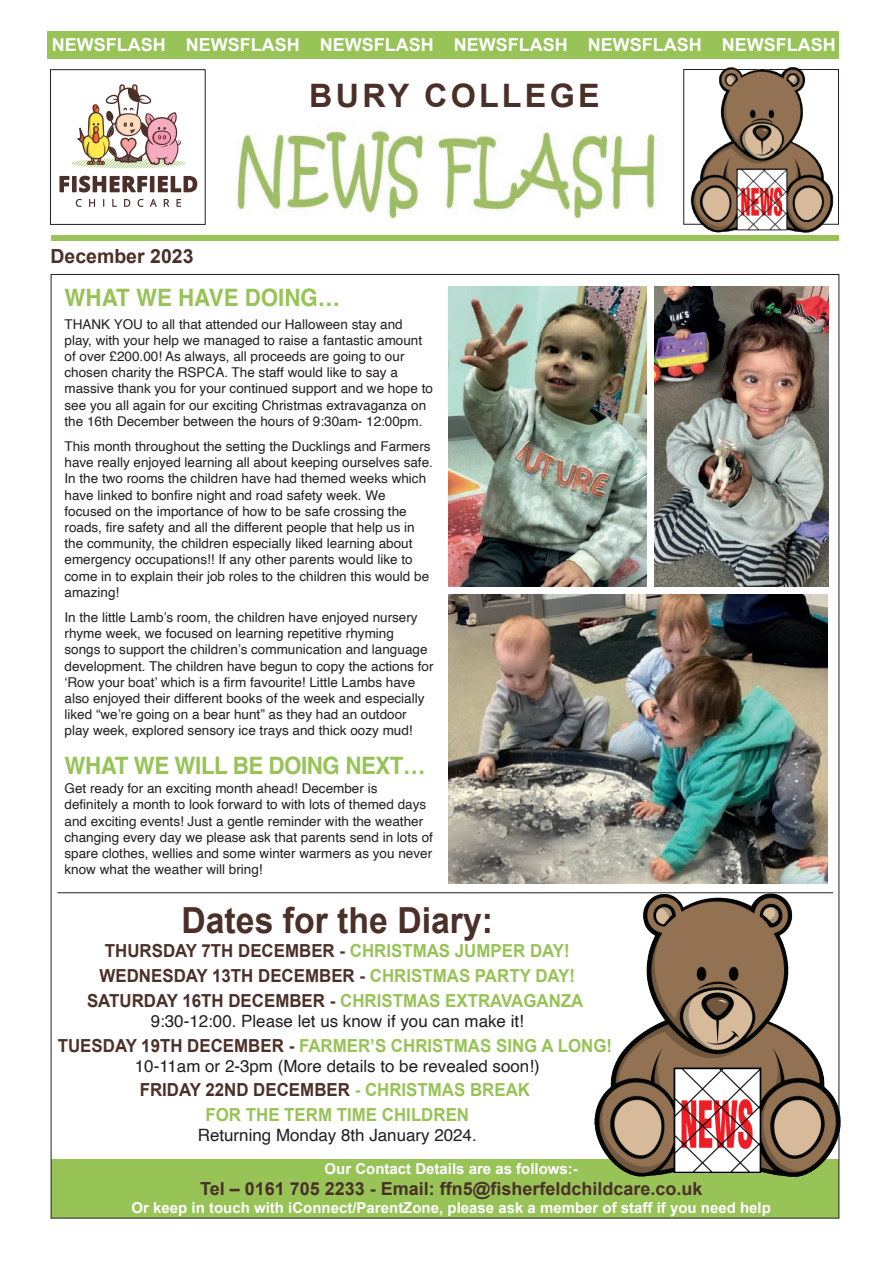
<style>
.page{position:relative;width:893px;height:1263px;background:#fff}
.page>*{position:absolute;margin:0;border:0;box-sizing:border-box;transform-origin:0 0}
.t1{font:700 36px "Arial";color:#4b302a;scale:.94 1}
.t2{font:700 32.25px "Arial";letter-spacing:.1em;color:#4b302a}
.t3{font:700 24px "Helvetica";letter-spacing:-.02em;color:#97c357;scale:.93 1}
.t4{font:700 24px "Helvetica";color:#97c357;scale:.93 1}
.t5{font:700 19.5px "Arial";color:#4b302a}
.t6{font:700 18px/24.6px "Arial";color:#4b302a;text-align:center;scale:.94 1}
.t7{font:700 18px/24.6px "Arial";color:#97c357;text-align:center;scale:.94 1}
.t8{font:700 18px "Arial";color:#fff}
.t9{font:700 18px "Arial";color:#4b302a}
.t10{font:16.95px "Helvetica";color:#231f20}
.t11{font:700 15px "Arial";color:#fff}
.t12{font:13.5px/16.2px "Helvetica";color:#231f20}
.s1{color:#97c357}
.s2{color:#4b302a}
</style>
<div class="page">
<hr style="left:57px;top:892px;width:776px;height:1px;background:#231f20">
<div style="left:51px;top:1160px;width:788px;height:58px;background:#97c357"></div>
<div style="left:51px;top:235px;width:788px;height:6px;background:#97c357"></div>
<div style="left:48px;top:31px;width:791px;height:28px;background:#97c357"></div>
<svg style="left:59px;top:176px;width:10px;height:16px"></svg>
<div style="left:72px;top:176px;width:5px;height:16px;background:#4b302a"></div>
<svg style="left:79px;top:176px;width:68px;height:16px"></svg>
<hr style="left:150px;top:176px;width:4px;height:16px;background:#4b302a">
<svg style="left:158px;top:176px;width:39px;height:16px"></svg>
<svg style="left:76px;top:199px;width:6px;height:8px"></svg>
<svg style="left:89px;top:199px;width:6px;height:8px"></svg>
<svg style="left:112px;top:199px;width:5px;height:8px"></svg>
<svg style="left:124px;top:199px;width:6px;height:8px"></svg>
<svg style="left:138px;top:199px;width:6px;height:8px"></svg>
<svg style="left:150px;top:199px;width:7px;height:8px"></svg>
<svg style="left:164px;top:199px;width:5px;height:8px"></svg>
<svg style="left:176px;top:199px;width:5px;height:8px"></svg>
<svg style="left:71px;top:84px;width:115px;height:84px"></svg>
<div style="left:50px;top:69px;width:156px;height:156px;border:1px solid #231f20"></div>
<div style="left:683px;top:69px;width:156px;height:156px;border:1px solid #231f20"></div>
<img style="left:688px;top:67px;width:146px;height:166px">
<img style="left:237px;top:123px;width:421px;height:96px">
<img style="left:588px;top:861px;width:253px;height:334px">
<img style="left:448px;top:286px;width:198px;height:300px">
<img style="left:655px;top:286px;width:173px;height:300px">
<img style="left:448px;top:594px;width:379px;height:290px">
<h3 class="t8" style="left:52px;top:33px;width:785px">NEWSFLASH NEWSFLASH NEWSFLASH NEWSFLASH NEWSFLASH NEWSFLASH</h3>
<h3 class="t5" style="left:50px;top:243px;width:145px">December 2023</h3>
<h2 class="t2" style="left:309px;top:74px;width:292px">BURY COLLEGE</h2>
<h3 class="t4" style="left:65px;top:283px;width:298px">WHAT WE HAVE DOING…</h3>
<p class="t12" style="left:65px;top:316px;width:370px">THANK YOU to all that attended our Halloween stay and play, with your help we managed to raise a fantastic amount of over £200.00! As always, all proceeds are going to our chosen charity the RSPCA. The staff would like to say a massive thank you for your continued support and we hope to see you all again for our exciting Christmas extravaganza on the 16th December between the hours of 9:30am- 12:00pm.</p>
<p class="t12" style="left:65px;top:438px;width:370px">This month throughout the setting the Ducklings and Farmers have really enjoyed learning all about keeping ourselves safe.<br>In the two rooms the children have had themed weeks which have linked to bonfire night and road safety week. We focused on the importance of how to be safe crossing the roads, fire safety and all the different people that help us in the community, the children especially liked learning about emergency occupations!! If any other parents would like to come in to explain their job roles to the children this would be amazing!</p>
<p class="t12" style="left:65px;top:609px;width:370px">In the little Lamb’s room, the children have enjoyed nursery rhyme week, we focused on learning repetitive rhyming<br>songs to support the children’s communication and language development. The children have begun to copy the actions for ‘Row your boat’ which is a firm favourite! Little Lambs have also enjoyed their different books of the week and especially liked “we’re going on a bear hunt” as they had an outdoor play week, explored sensory ice trays and thick oozy mud!</p>
<h3 class="t3" style="left:65px;top:751px;width:390px">WHAT WE WILL BE DOING NEXT…</h3>
<p class="t12" style="left:65px;top:781px;width:370px">Get ready for an exciting month ahead! December is definitely a month to look forward to with lots of themed days and exciting events! Just a gentle reminder with the weather changing every day we please ask that parents send in lots of spare clothes, wellies and some winter warmers as you never know what the weather will bring!</p>
<h1 class="t1" style="left:181px;top:896px;width:333px">Dates for the Diary:</h1>
<h3 class="t6" style="left:87px;top:939px;width:530px">THURSDAY 7TH DECEMBER - <span class="s1">CHRISTMAS JUMPER DAY!<br></span>WEDNESDAY 13TH DECEMBER - <span class="s1">CHRISTMAS PARTY DAY!<br></span>SATURDAY 16TH DECEMBER - <span class="s1">CHRISTMAS EXTRAVAGANZA</span></h3>
<p class="t10" style="left:151px;top:1008px;width:375px">9:30-12:00. Please let us know if you can make it!</p>
<h3 class="t7" style="left:58px;top:1033px;width:591px"><span class="s2">TUESDAY 19TH DECEMBER -</span> FARMER’S CHRISTMAS SING A LONG!</h3>
<p class="t10" style="left:135px;top:1053px;width:406px">10-11am or 2-3pm (More details to be revealed soon!)</p>
<h3 class="t7" style="left:140px;top:1078px;width:417px"><span class="s2">FRIDAY 22ND DECEMBER</span> - CHRISTMAS BREAK<br>FOR THE TERM TIME CHILDREN</h3>
<p class="t10" style="left:198px;top:1122px;width:280px">Returning Monday 8th January 2024.</p>
<p class="t11" style="left:325px;top:1158px;width:255px">Our Contact Details are as follows:-</p>
<h3 class="t9" style="left:200px;top:1177px;width:504px">Tel – 0161 705 2233 - Email: ffn5@fisherfeldchildcare.co.uk</h3>
<p class="t11" style="left:132px;top:1198px;width:641px">Or keep in touch with iConnect/ParentZone, please ask a member of staff if you need help</p>
</div>
